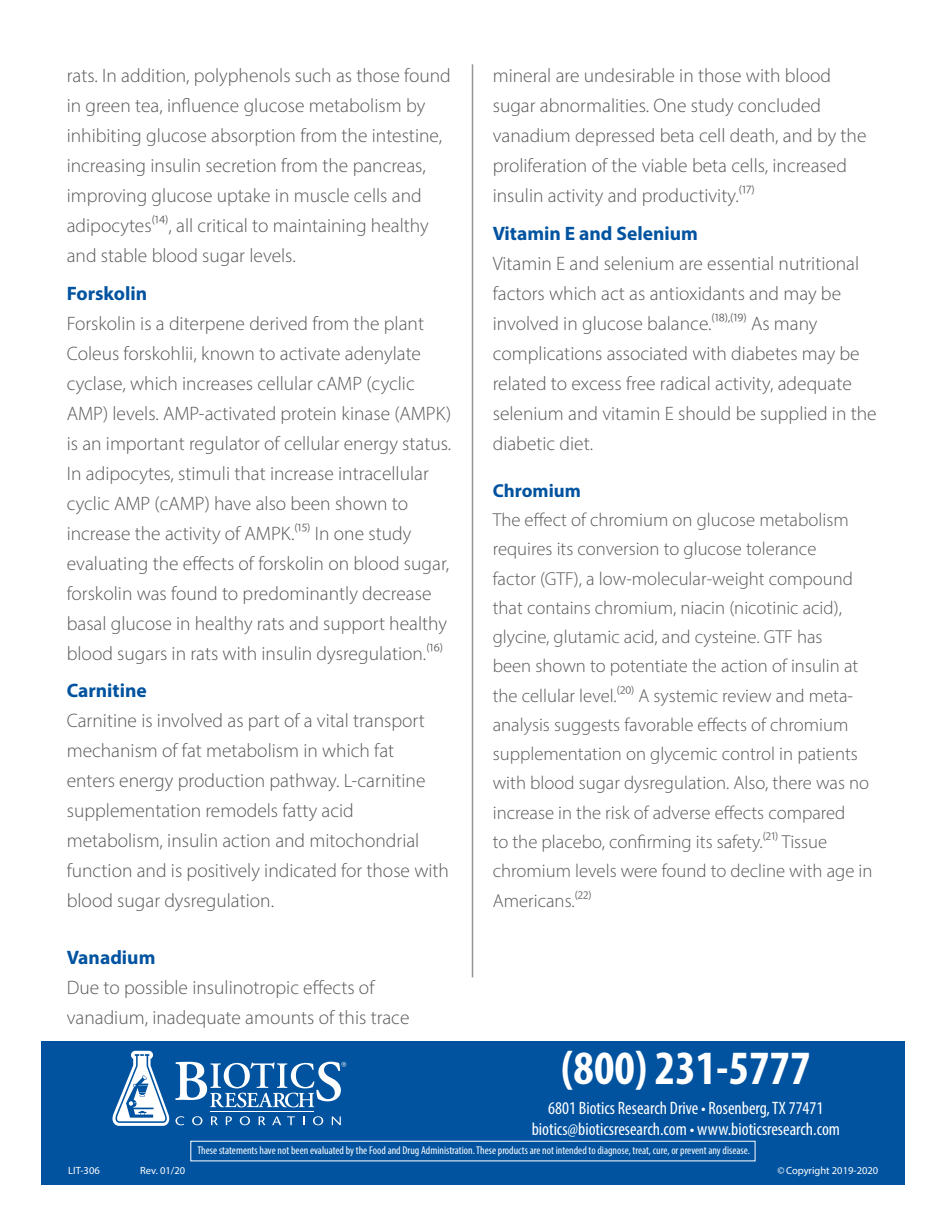
<style>
.page{position:relative;width:945px;height:1215px;background:#fff}
.page>*{position:absolute;margin:0;border:0;box-sizing:border-box;transform-origin:0 0}
.t1{font:700 condensed 48px "Myriad Pro";color:#fff}
.t2{font:300 19.5px/30px "Myriad Pro";color:#57585a}
.t3{font:700 19.5px "Myriad Pro";color:#0153a0}
.t4{font:300 18.75px/29.2px "Myriad Pro";color:#57585a}
.t5{font:700 18.75px "Myriad Pro";color:#0153a0}
.t6{font:condensed 18px "Myriad Pro";color:#fff}
.t7{font:condensed 11.25px "Myriad Pro";color:#fff}
.t8{font:10.5px "Myriad Pro";color:#fff}
</style>
<div class="page">
<hr style="left:472px;top:64px;width:1px;height:913px;background:#939598">
<div style="left:41px;top:1041px;width:864px;height:144px;background:#0153a0"></div>
<svg style="left:112px;top:1051px;width:57px;height:75px"></svg>
<svg style="left:175px;top:1062px;width:171px;height:45px"></svg>
<svg style="left:176px;top:1116px;width:8px;height:9px"></svg>
<svg style="left:192px;top:1116px;width:10px;height:9px"></svg>
<svg style="left:211px;top:1116px;width:7px;height:9px"></svg>
<svg style="left:226px;top:1116px;width:6px;height:9px"></svg>
<svg style="left:240px;top:1116px;width:10px;height:9px"></svg>
<svg style="left:259px;top:1116px;width:6px;height:9px"></svg>
<svg style="left:272px;top:1116px;width:9px;height:9px"></svg>
<svg style="left:287px;top:1116px;width:8px;height:9px"></svg>
<svg style="left:313px;top:1116px;width:10px;height:9px"></svg>
<svg style="left:332px;top:1116px;width:9px;height:9px"></svg>
<hr style="left:210px;top:1111px;width:103px;height:1px;background:#fff">
<p class="t2" style="left:67px;top:60px;width:386px">rats. In addition, polyphenols such as those found in green tea, influence glucose metabolism by inhibiting glucose absorption from the intestine, increasing insulin secretion from the pancreas, improving glucose uptake in muscle cells and adipocytes⁽1⁴⁾, all critical to maintaining healthy and stable blood sugar levels.</p>
<p class="t3" style="left:67px;top:280px;width:82px">Forskolin</p>
<p class="t2" style="left:67px;top:308px;width:386px">Forskolin is a diterpene derived from the plant Coleus forskohlii, known to activate adenylate cyclase, which increases cellular cAMP (cyclic AMP) levels. AMP-activated protein kinase (AMPK) is an important regulator of cellular energy status.<br>In adipocytes, stimuli that increase intracellular cyclic AMP (cAMP) have also been shown to increase the activity of AMPK.⁽1⁵⁾ In one study evaluating the effects of forskolin on blood sugar, forskolin was found to predominantly decrease basal glucose in healthy rats and support healthy blood sugars in rats with insulin dysregulation.⁽1⁶⁾</p>
<p class="t3" style="left:67px;top:678px;width:82px">Carnitine</p>
<p class="t2" style="left:67px;top:705px;width:384px">Carnitine is involved as part of a vital transport mechanism of fat metabolism in which fat<br>enters energy production pathway. L-carnitine supplementation remodels fatty acid metabolism, insulin action and mitochondrial function and is positively indicated for those with blood sugar dysregulation.</p>
<p class="t3" style="left:67px;top:945px;width:90px">Vanadium</p>
<p class="t2" style="left:67px;top:972px;width:344px">Due to possible insulinotropic effects of vanadium, inadequate amounts of this trace</p>
<p class="t2" style="left:493px;top:60px;width:375px">mineral are undesirable in those with blood sugar abnormalities. One study concluded vanadium depressed beta cell death, and by the proliferation of the viable beta cells, increased insulin activity and productivity.⁽1⁷⁾</p>
<p class="t3" style="left:493px;top:220px;width:207px">Vitamin E and Selenium</p>
<p class="t2" style="left:493px;top:248px;width:385px">Vitamin E and selenium are essential nutritional factors which act as antioxidants and may be involved in glucose balance.⁽1⁸⁾,⁽1⁹⁾ As many complications associated with diabetes may be related to excess free radical activity, adequate selenium and vitamin E should be supplied in the diabetic diet.</p>
<p class="t5" style="left:493px;top:478px;width:90px">Chromium</p>
<p class="t4" style="left:493px;top:505px;width:381px">The effect of chromium on glucose metabolism requires its conversion to glucose tolerance<br>factor (GTF), a low‐molecular‐weight compound that contains chromium, niacin (nicotinic acid), glycine, glutamic acid, and cysteine. GTF has<br>been shown to potentiate the action of insulin at the cellular level.⁽2⁰⁾ A systemic review and meta&shy;analysis suggests favorable effects of chromium supplementation on glycemic control in patients with blood sugar dysregulation. Also, there was no increase in the risk of adverse effects compared<br>to the placebo, confirming its safety.⁽21) Tissue chromium levels were found to decline with age in Americans.⁽22)</p>
<p class="t1" style="left:561px;top:1038px;width:251px">(800) 231-5777</p>
<p class="t6" style="left:548px;top:1097px;width:277px">6801 Biotics Research Drive • Rosenberg, TX 77471</p>
<p class="t6" style="left:532px;top:1118px;width:310px">biotics@bioticsresearch.com • www.bioticsresearch.com</p>
<p class="t7" style="left:197px;top:1144px;width:554px">These statements have not been evaluated by the Food and Drug Administration. These products are not intended to diagnose, treat, cure, or prevent any disease.</p>
<p class="t8" style="left:68px;top:1164px;width:33px">LIT-306</p>
<p class="t8" style="left:140px;top:1164px;width:47px">Rev. 01/20</p>
<p class="t8" style="left:778px;top:1164px;width:102px">©Copyright 2019-2020</p>
</div>
